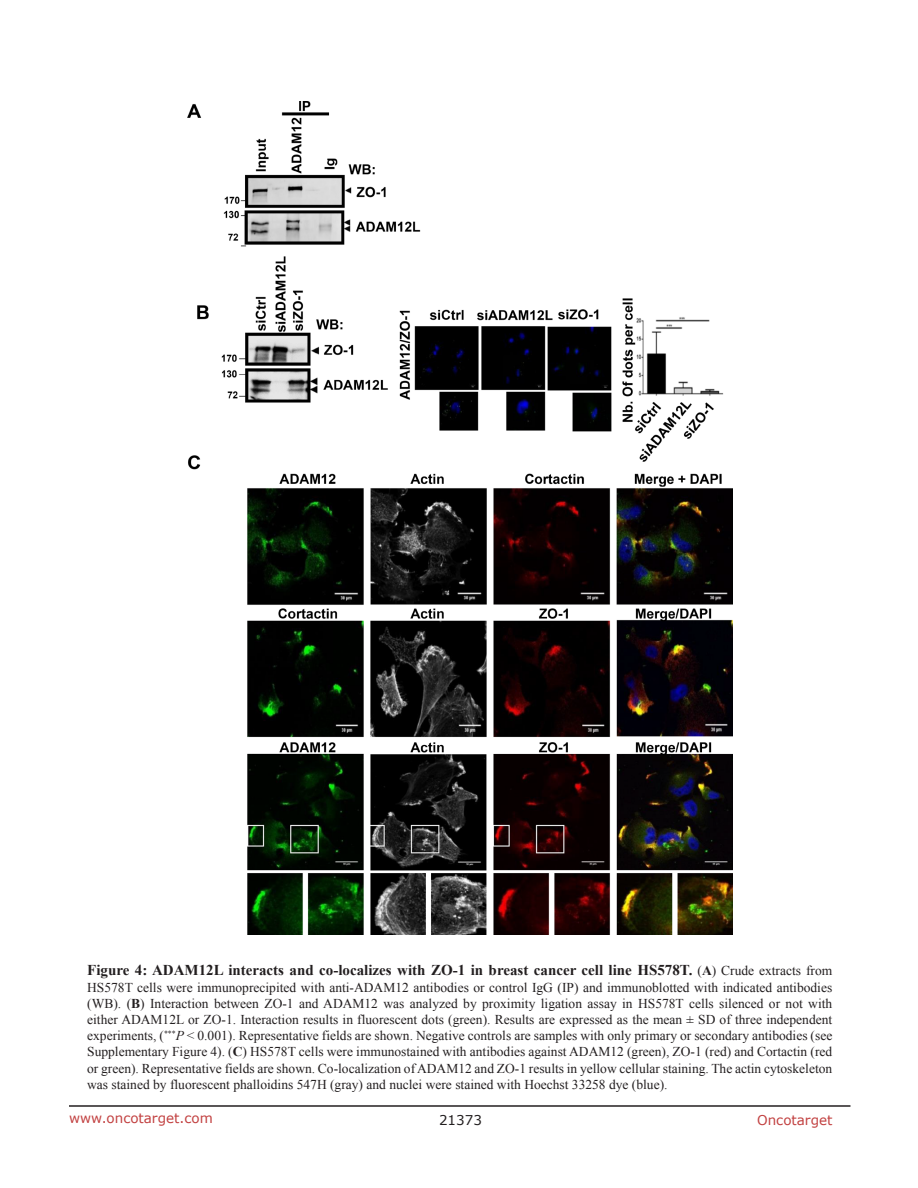
<style>
.page{position:relative;width:918px;height:1188px;background:#fff}
.page>*{position:absolute;margin:0;border:0;box-sizing:border-box;transform-origin:0 0}
.Figuretrx{font:700 15px "Times New Roman";color:#231f20}
.Figuretrx-2{font:13.5px/16.2px "Times New Roman";color:#231f20;text-align:justify}
.t1{font:13.5px "Verdana";color:#c24141}
.t2{font:13.5px "Verdana";color:#231f20}
.s1{font-weight:400;font-size:13.5px}
.s2{font-size:13.5px}
.s3{font-weight:700}
.s4{font-style:italic}
</style>
<div class="page">
<hr style="left:69px;top:1105px;width:781px;height:2px;background:#231f20">
<img style="left:187px;top:102px;width:545px;height:832px">
<p class="Figuretrx" style="left:87px;top:960px;width:747px">Figure 4: ADAM12L interacts and co-localizes with ZO-1 in breast cancer cell line HS578T. <span class="s1">(</span><span class="s2">A</span><span class="s1">) Crude extracts from</span></p>
<p class="Figuretrx-2" style="left:87px;top:979px;width:747px">HS578T cells were immunoprecipited with anti-ADAM12 antibodies or control IgG (IP) and immunoblotted with indicated antibodies (WB). (<span class="s3">B</span>) Interaction between ZO-1 and ADAM12 was analyzed by proximity ligation assay in HS578T cells silenced or not with either ADAM12L or ZO-1. Interaction results in fluorescent dots (green). Results are expressed as the mean ± SD of three independent experiments, (<sup>***</sup><span class="s4">P</span> &lt; 0.001). Representative fields are shown. Negative controls are samples with only primary or secondary antibodies (see Supplementary Figure 4). (<span class="s3">C</span>) HS578T cells were immunostained with antibodies against ADAM12 (green), ZO-1 (red) and Cortactin (red or green). Representative fields are shown. Co-localization of ADAM12 and ZO-1 results in yellow cellular staining. The actin cytoskeleton was stained by fluorescent phalloidins 547H (gray) and nuclei were stained with Hoechst 33258 dye (blue).</p>
<p class="t1" style="left:69px;top:1109px;width:145px">www.oncotarget.com</p>
<p class="t2" style="left:439px;top:1111px;width:44px">21373</p>
<p class="t1" style="left:757px;top:1111px;width:77px">Oncotarget</p>
</div>
